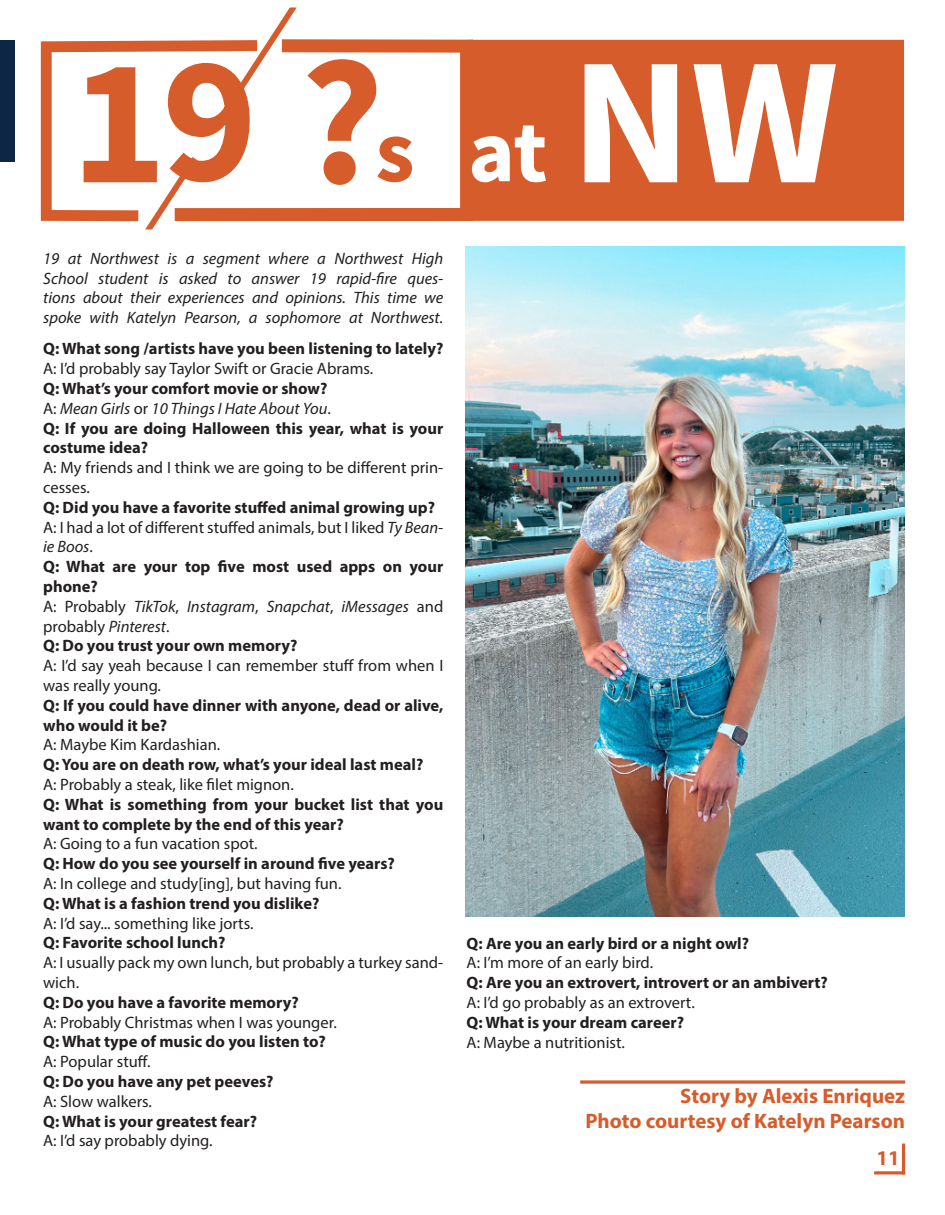
<style>
.page{position:relative;width:945px;height:1215px;background:#fff}
.page>*{position:absolute;margin:0;border:0;box-sizing:border-box;transform-origin:0 0}
.t1{font:700 21px "Myriad Pro";color:#d75c2b}
.t2{font:700 16.5px/19.8px "Myriad Pro";color:#231f20}
.t3{font:16.5px/19.8px "Myriad Pro";color:#231f20}
.t4{font:italic 16.5px/19.8px "Myriad Pro";color:#231f20;text-align:justify}
.s1{font-style:normal}
.s2{font-style:italic}
</style>
<div class="page">
<div style="left:0;top:40px;width:15px;height:122px;background:#0e2646"></div>
<svg style="left:297px;top:39px;width:183px;height:182px"></svg>
<div style="left:470px;top:46px;width:424px;height:169px;background:#d75c2b"></div>
<div style="left:468px;top:40px;width:436px;height:181px;border:12px solid #d75c2b"></div>
<svg style="left:41px;top:8px;width:256px;height:221px"></svg>
<svg style="left:308px;top:59px;width:104px;height:126px"></svg>
<svg style="left:472px;top:126px;width:74px;height:56px"></svg>
<svg style="left:585px;top:64px;width:92px;height:118px"></svg>
<svg style="left:694px;top:64px;width:142px;height:118px"></svg>
<svg style="left:580px;top:1080px;width:325px;height:4px"></svg>
<img style="left:465px;top:246px;width:439px;height:670px">
<hr style="left:874px;top:1171px;width:31px;height:3px;background:#d75c2b">
<hr style="left:902px;top:1144px;width:3px;height:30px;background:#d75c2b">
<p class="t4" style="left:43px;top:248px;width:402px">19 at Northwest is a segment where a Northwest High School student is asked to answer 19 rapid-fire ques&shy;tions about their experiences and opinions. This time we spoke with Katelyn Pearson, a sophomore at Northwest.</p>
<p class="t2" style="left:43px;top:338px;width:402px">Q: What song /artists have you been listening to lately?</p>
<p class="t3" style="left:43px;top:359px;width:332px">A: I’d probably say Taylor Swift or Gracie Abrams.</p>
<p class="t2" style="left:43px;top:378px;width:286px">Q: What’s your comfort movie or show?</p>
<p class="t4" style="left:43px;top:398px;width:289px"><span class="s1">A:</span> Mean Girls <span class="s1">or</span> 10 Things I Hate About You<span class="s1">.</span></p>
<p class="t2" style="left:43px;top:418px;width:402px">Q: If you are doing Halloween this year, what is your costume idea?</p>
<p class="t3" style="left:43px;top:458px;width:402px">A: My friends and I think we are going to be different prin&shy;cesses.</p>
<p class="t2" style="left:43px;top:497px;width:393px">Q: Did you have a favorite stuffed animal growing up?</p>
<p class="t3" style="left:43px;top:517px;width:402px">A: I had a lot of different stuffed animals, but I liked <span class="s2">Ty Bean&shy;ie Boos</span>.</p>
<p class="t2" style="left:43px;top:556px;width:402px">Q: What are your top five most used apps on your phone?</p>
<p class="t4" style="left:43px;top:596px;width:402px"><span class="s1">A: Probably</span> TikTok<span class="s1">,</span> Instagram<span class="s1">,</span> Snapchat<span class="s1">,</span> iMessages <span class="s1">and probably</span> Pinterest<span class="s1">.</span></p>
<p class="t2" style="left:43px;top:635px;width:256px">Q: Do you trust your own memory?</p>
<p class="t3" style="left:43px;top:656px;width:402px">A: I’d say yeah because I can remember stuff from when I was really young.</p>
<p class="t2" style="left:43px;top:695px;width:402px">Q: If you could have dinner with anyone, dead or alive, who would it be?</p>
<p class="t3" style="left:43px;top:735px;width:179px">A: Maybe Kim Kardashian.</p>
<p class="t2" style="left:43px;top:754px;width:382px">Q: You are on death row, what’s your ideal last meal?</p>
<p class="t3" style="left:43px;top:774px;width:252px">A: Probably a steak, like filet mignon.</p>
<p class="t2" style="left:43px;top:794px;width:402px">Q: What is something from your bucket list that you want to complete by the end of this year?</p>
<p class="t3" style="left:43px;top:834px;width:216px">A: Going to a fun vacation spot.</p>
<p class="t2" style="left:43px;top:853px;width:353px">Q: How do you see yourself in around five years?</p>
<p class="t3" style="left:43px;top:873px;width:300px">A: In college and study[ing], but having fun.</p>
<p class="t2" style="left:43px;top:893px;width:278px">Q: What is a fashion trend you dislike?</p>
<p class="t3" style="left:43px;top:913px;width:212px">A: I’d say... something like jorts.</p>
<p class="t2" style="left:43px;top:932px;width:184px">Q: Favorite school lunch?</p>
<p class="t3" style="left:43px;top:953px;width:402px">A: I usually pack my own lunch, but probably a turkey sand&shy;wich.</p>
<p class="t2" style="left:43px;top:992px;width:257px">Q: Do you have a favorite memory?</p>
<p class="t3" style="left:43px;top:1012px;width:295px">A: Probably Christmas when I was younger.</p>
<p class="t2" style="left:43px;top:1031px;width:284px">Q: What type of music do you listen to?</p>
<p class="t3" style="left:43px;top:1052px;width:109px">A: Popular stuff.</p>
<p class="t2" style="left:43px;top:1071px;width:232px">Q: Do you have any pet peeves?</p>
<p class="t3" style="left:43px;top:1091px;width:110px">A: Slow walkers.</p>
<p class="t2" style="left:43px;top:1111px;width:215px">Q: What is your greatest fear?</p>
<p class="t3" style="left:43px;top:1131px;width:171px">A: I’d say probably dying.</p>
<p class="t2" style="left:467px;top:933px;width:284px">Q: Are you an early bird or a night owl?</p>
<p class="t3" style="left:467px;top:953px;width:188px">A: I’m more of an early bird.</p>
<p class="t2" style="left:467px;top:972px;width:363px">Q: Are you an extrovert, introvert or an ambivert?</p>
<p class="t3" style="left:467px;top:992px;width:230px">A: I’d go probably as an extrovert.</p>
<p class="t2" style="left:467px;top:1012px;width:219px">Q: What is your dream career?</p>
<p class="t3" style="left:467px;top:1032px;width:160px">A: Maybe a nutritionist.</p>
<p class="t1" style="left:680px;top:1082px;width:226px">Story by Alexis Enriquez</p>
<p class="t1" style="left:585px;top:1108px;width:321px">Photo courtesy of Katelyn Pearson</p>
<p class="t1" style="left:877px;top:1144px;width:25px">11</p>
</div>
